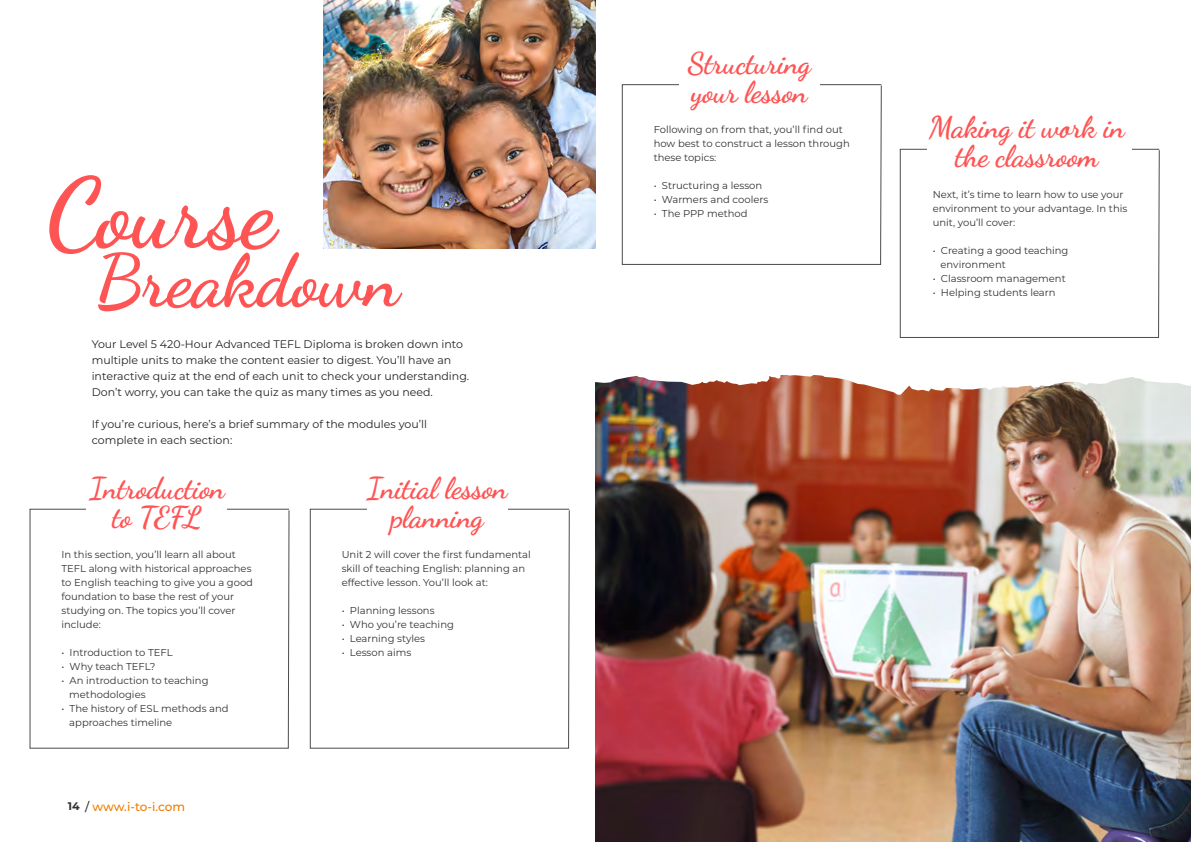
<style>
.page{position:relative;width:1191px;height:842px;background:#fff}
.page>*{position:absolute;margin:0;border:0;box-sizing:border-box;transform-origin:0 0}
.t1{font:700 97.8px "Dancing Script";letter-spacing:-.01em;color:#fe5454}
.t2{font:700 73.3px "Dancing Script";letter-spacing:-.01em;color:#fe5454}
.t3{font:700 30px/29px "Dancing Script";letter-spacing:-.01em;color:#fe5454;text-align:center}
.t4{font:500 12px "Montserrat";letter-spacing:-.01em;color:#ef7d00}
.t5{font:11px/16px "Montserrat";color:#222323}
.t6{font:10px/14px "Montserrat";color:#333232}
.s1{font-weight:700;font-size:11px;color:#333232}
.s2{color:#333232}
</style>
<div class="page">
<img style="left:323px;top:0;width:272px;height:249px">
<svg style="left:30px;top:509px;width:259px;height:240px"></svg>
<div style="left:87px;top:479px;width:140px;height:54px;background:#fff"></div>
<svg style="left:310px;top:509px;width:260px;height:240px"></svg>
<div style="left:367px;top:479px;width:140px;height:54px;background:#fff"></div>
<svg style="left:622px;top:84px;width:259px;height:181px"></svg>
<div style="left:679px;top:55px;width:140px;height:53px;background:#fff"></div>
<img style="left:595px;top:395px;width:596px;height:447px">
<img style="left:595px;top:375px;width:596px;height:20px">
<svg style="left:899px;top:149px;width:260px;height:189px"></svg>
<div style="left:927px;top:119px;width:205px;height:54px;background:#fff"></div>
<h1 class="t1" style="left:46px;top:138px;width:231px">Course</h1>
<h2 class="t2" style="left:95px;top:225px;width:306px">Breakdown</h2>
<p class="t5" style="left:92px;top:336px;width:379px">Your Level 5 420-Hour Advanced TEFL Diploma is broken down into multiple units to make the content easier to digest. You’ll have an interactive quiz at the end of each unit to check your understanding.<br>Don’t worry, you can take the quiz as many times as you need.</p>
<p class="t5" style="left:92px;top:416px;width:337px">If you’re curious, here’s a brief summary of the modules you’ll complete in each section:</p>
<h3 class="t3" style="left:89px;top:471px;width:137px">Introduction to TEFL</h3>
<p class="t6" style="left:61px;top:547px;width:193px">In this section, you’ll learn all about<br>TEFL along with historical approaches to English teaching to give you a good foundation to base the rest of your studying on. The topics you’ll cover include:</p>
<p class="t6" style="left:61px;top:645px;width:113px">• Introduction to TEFL</p>
<p class="t6" style="left:61px;top:659px;width:95px">• Why teach TEFL?</p>
<p class="t6" style="left:69px;top:673px;width:141px;text-indent:-8px">• An introduction to teaching methodologies</p>
<p class="t6" style="left:69px;top:701px;width:161px;text-indent:-8px">• The history of ESL methods and approaches timeline</p>
<p class="t4" style="left:68px;top:799px;width:119px"><span class="s1">14</span> <span class="s2">/</span> www.i-to-i.com</p>
<h3 class="t3" style="left:367px;top:471px;width:142px">Initial lesson planning</h3>
<p class="t6" style="left:342px;top:547px;width:191px">Unit 2 will cover the first fundamental skill of teaching English: planning an effective lesson. You’ll look at:</p>
<p class="t6" style="left:342px;top:603px;width:94px">• Planning lessons</p>
<p class="t6" style="left:342px;top:617px;width:114px">• Who you’re teaching</p>
<p class="t6" style="left:342px;top:631px;width:85px">• Learning styles</p>
<p class="t6" style="left:342px;top:645px;width:71px">• Lesson aims</p>
<h3 class="t3" style="left:688px;top:46px;width:125px;text-align:left">Structuring your lesson</h3>
<p class="t6" style="left:653px;top:123px;width:198px">Following on from that, you’ll find out how best to construct a lesson through these topics:</p>
<p class="t6" style="left:653px;top:179px;width:110px">• Structuring a lesson</p>
<p class="t6" style="left:653px;top:193px;width:116px">• Warmers and coolers</p>
<p class="t6" style="left:653px;top:207px;width:95px">• The PPP method</p>
<h3 class="t3" style="left:928px;top:110px;width:197px">Making it work in the classroom</h3>
<p class="t6" style="left:932px;top:187px;width:196px">Next, it’s time to learn how to use your environment to your advantage. In this unit, you’ll cover:</p>
<p class="t6" style="left:940px;top:243px;width:129px;text-indent:-8px">• Creating a good teaching environment</p>
<p class="t6" style="left:932px;top:271px;width:134px">• Classroom management</p>
<p class="t6" style="left:932px;top:285px;width:124px">• Helping students learn</p>
</div>
